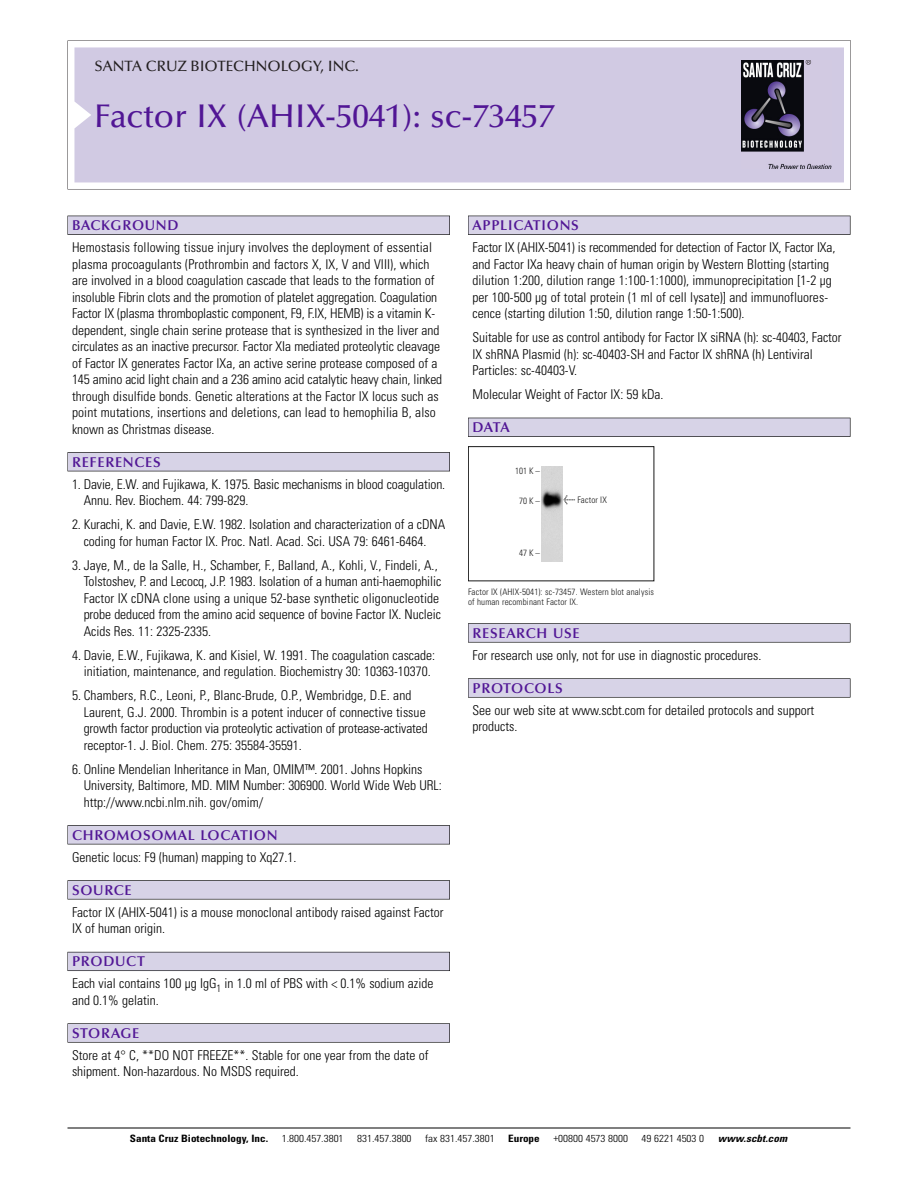
<style>
.page{position:relative;width:918px;height:1188px;background:#fff}
.page>*{position:absolute;margin:0;border:0;box-sizing:border-box;transform-origin:0 0}
.t1{font:500 33px "Optima";color:#511695}
.t2{font:500 15px "Optima";color:#231f20}
.t3{font:600 14.25px "Optima";letter-spacing:.05em;color:#511695}
.t4{font:300 condensed 13.5px/16.5px "Univers";color:#000}
.t5{font:300 condensed 10.2px "Univers";color:#000;scale:1.1 1}
.t6{font:700 condensed 10.2px "Univers";color:#000;scale:1.1 1}
.t7{font:italic 700 condensed 10.2px "Univers";letter-spacing:.005em;color:#000;scale:1.1 1}
.t8{font:9px/10.5px "Univers Condensed Light+FWMFON";letter-spacing:.015em;color:#191919}
.s1{font-family:"Meta Plus Book Roman+UYTPKR";font-size:10.5px}
</style>
<div class="page">
<svg style="left:68px;top:40px;width:783px;height:149px"></svg>
<div style="left:74px;top:47px;width:770px;height:135px;background:#d1cae3"></div>
<img style="left:741px;top:60px;width:90px;height:108px">
<div style="left:68px;top:216px;width:382px;height:19px;background:#525155"></div>
<div style="left:68px;top:216px;width:381px;height:18px;background:#d7d3e7"></div>
<div style="left:68px;top:452px;width:382px;height:19px;background:#525155"></div>
<div style="left:68px;top:453px;width:381px;height:18px;background:#d7d3e7"></div>
<div style="left:68px;top:825px;width:382px;height:19px;background:#545357"></div>
<div style="left:68px;top:826px;width:381px;height:18px;background:#d7d3e7"></div>
<div style="left:68px;top:880px;width:382px;height:19px;background:#575759"></div>
<div style="left:68px;top:881px;width:381px;height:18px;background:#d7d3e7"></div>
<div style="left:68px;top:952px;width:382px;height:19px;background:#5b5a62"></div>
<div style="left:68px;top:952px;width:381px;height:18px;background:#d7d3e7"></div>
<div style="left:68px;top:1023px;width:382px;height:20px;background:#626263"></div>
<div style="left:68px;top:1024px;width:381px;height:18px;background:#d7d3e7"></div>
<div style="left:468px;top:216px;width:382px;height:19px;background:#525155"></div>
<div style="left:468px;top:216px;width:382px;height:18px;background:#d7d3e7"></div>
<div style="left:468px;top:418px;width:382px;height:19px;background:#515055"></div>
<div style="left:468px;top:418px;width:382px;height:18px;background:#d7d3e7"></div>
<svg style="left:468px;top:623px;width:382px;height:20px"></svg>
<div style="left:468px;top:624px;width:382px;height:18px;background:#d7d3e7"></div>
<div style="left:468px;top:678px;width:382px;height:20px;background:#666667"></div>
<div style="left:468px;top:679px;width:382px;height:18px;background:#d7d3e7"></div>
<hr style="left:68px;top:1128px;width:782px;height:1px;background:#000">
<div style="left:468px;top:446px;width:186px;height:135px;border:1px solid #191919"></div>
<img style="left:541px;top:466px;width:21px;height:95px">
<p class="t2" style="left:94px;top:61px;width:266px">SANTA CRUZ BIOTECHNOLOGY, INC.</p>
<h1 class="t1" style="left:94px;top:103px;width:462px">Factor IX (AHIX-5041): sc-73457</h1>
<p class="t3" style="left:72px;top:219px;width:108px">BACKGROUND</p>
<p class="t4" style="left:72px;top:240px;width:372px">Hemostasis following tissue injury involves the deployment of essential plasma procoagulants (Prothrombin and factors X, IX, V and VIII), which are involved in a blood coagulation cascade that leads to the formation of insoluble Fibrin clots and the promotion of platelet aggregation. Coagulation Factor IX (plasma thromboplastic component, F9, F.IX, HEMB) is a vitamin K&shy;dependent, single chain serine protease that is synthesized in the liver and circulates as an inactive precursor. Factor XIa mediated proteolytic cleavage of Factor IX generates Factor IXa, an active serine protease composed of a 145 amino acid light chain and a 236 amino acid catalytic heavy chain, linked through disulfide bonds. Genetic alterations at the Factor IX locus such as point mutations, insertions and deletions, can lead to hemophilia B, also known as Christmas disease.</p>
<p class="t3" style="left:72px;top:456px;width:90px">REFERENCES</p>
<p class="t4" style="left:84px;top:477px;width:363px;text-indent:-12px">1. Davie, E.W. and Fujikawa, K. 1975. Basic mechanisms in blood coagulation.<br>Annu. Rev. Biochem. 44: 799-829.</p>
<p class="t4" style="left:72px;top:517px;width:375px;text-align:center">2. Kurachi, K. and Davie, E.W. 1982. Isolation and characterization of a cDNA coding for human Factor IX. Proc. Natl. Acad. Sci. USA 79: 6461-6464.</p>
<p class="t4" style="left:84px;top:558px;width:359px;text-indent:-12px">3. Jaye, M., de la Salle, H., Schamber, F., Balland, A., Kohli, V., Findeli, A., Tolstoshev, P. and Lecocq, J.P. 1983. Isolation of a human anti-haemophilic Factor IX cDNA clone using a unique 52-base synthetic oligonucleotide probe deduced from the amino acid sequence of bovine Factor IX. Nucleic Acids Res. 11: 2325-2335.</p>
<p class="t4" style="left:72px;top:648px;width:365px;text-align:center">4. Davie, E.W., Fujikawa, K. and Kisiel, W. 1991. The coagulation cascade: initiation, maintenance, and regulation. Biochemistry 30: 10363-10370.</p>
<p class="t4" style="left:84px;top:688px;width:346px;text-indent:-12px">5. Chambers, R.C., Leoni, P., Blanc-Brude, O.P., Wembridge, D.E. and Laurent, G.J. 2000. Thrombin is a potent inducer of connective tissue growth factor production via proteolytic activation of protease-activated receptor-1. J. Biol. Chem. 275: 35584-35591.</p>
<p class="t4" style="left:84px;top:762px;width:360px;text-indent:-12px">6. Online Mendelian Inheritance in Man, OMIM™. 2001. Johns Hopkins<br>University, Baltimore, MD. MIM Number: 306900. World Wide Web URL: http://www.ncbi.nlm.nih. gov/omim/</p>
<p class="t3" style="left:72px;top:829px;width:207px">CHROMOSOMAL LOCATION</p>
<p class="t4" style="left:72px;top:850px;width:226px">Genetic locus: F9 (human) mapping to Xq27.1.</p>
<p class="t3" style="left:72px;top:884px;width:61px">SOURCE</p>
<p class="t4" style="left:72px;top:905px;width:373px">Factor IX (AHIX-5041) is a mouse monoclonal antibody raised against Factor<br>IX of human origin.</p>
<p class="t3" style="left:72px;top:956px;width:74px">PRODUCT</p>
<p class="t4" style="left:72px;top:976px;width:363px">Each vial contains 100 µg IgG<sub>1</sub> in 1.0 ml of PBS with &lt; 0.1% sodium azide and 0.1% gelatin.</p>
<p class="t3" style="left:72px;top:1027px;width:69px">STORAGE</p>
<p class="t4" style="left:72px;top:1048px;width:358px">Store at 4° C, **DO NOT FREEZE**. Stable for one year from the date of shipment. Non-hazardous. No MSDS required.</p>
<p class="t3" style="left:473px;top:219px;width:108px">APPLICATIONS</p>
<p class="t4" style="left:473px;top:240px;width:364px">Factor IX (AHIX-5041) is recommended for detection of Factor IX, Factor IXa, and Factor IXa heavy chain of human origin by Western Blotting (starting dilution 1:200, dilution range 1:100-1:1000), immunoprecipitation [1-2 µg per 100-500 µg of total protein (1 ml of cell lysate)] and immunofluores&shy;cence (starting dilution 1:50, dilution range 1:50-1:500).</p>
<p class="t4" style="left:473px;top:330px;width:371px">Suitable for use as control antibody for Factor IX siRNA (h): sc-40403, Factor<br>IX shRNA Plasmid (h): sc-40403-SH and Factor IX shRNA (h) Lentiviral<br>Particles: sc-40403-V.</p>
<p class="t4" style="left:473px;top:387px;width:193px">Molecular Weight of Factor IX: 59 kDa.</p>
<p class="t3" style="left:473px;top:422px;width:39px">DATA</p>
<p class="t8" style="left:515px;top:467px;width:26px">101 K –</p>
<p class="t8" style="left:519px;top:497px;width:22px">70K–</p>
<p class="t8" style="left:519px;top:549px;width:22px">47K–</p>
<p class="t8" style="left:563px;top:496px;width:45px"><span class="s1">&lt;</span> Factor IX</p>
<p class="t8" style="left:468px;top:587px;width:188px">Factor IX (AHIX-5041): sc-73457. Western blot analysis of human recombinant Factor IX.</p>
<p class="t3" style="left:473px;top:627px;width:109px">RESEARCH USE</p>
<p class="t4" style="left:473px;top:648px;width:290px">For research use only, not for use in diagnostic procedures.</p>
<p class="t3" style="left:473px;top:682px;width:92px">PROTOCOLS</p>
<p class="t4" style="left:473px;top:703px;width:343px">See our web site at www.scbt.com for detailed protocols and support products.</p>
<p class="t6" style="left:130px;top:1135px;width:127px">Santa Cruz Biotechnology, Inc.</p>
<p class="t5" style="left:282px;top:1135px;width:58px">1.800.457.3801</p>
<p class="t5" style="left:357px;top:1135px;width:51px">831.457.3800</p>
<p class="t5" style="left:425px;top:1135px;width:65px">fax 831.457.3801</p>
<p class="t6" style="left:508px;top:1135px;width:30px">Europe</p>
<p class="t5" style="left:553px;top:1135px;width:69px">+00800 4573 8000</p>
<p class="t5" style="left:642px;top:1135px;width:58px">49 6221 4503 0</p>
<p class="t7" style="left:718px;top:1135px;width:64px">www.scbt.com</p>
</div>
